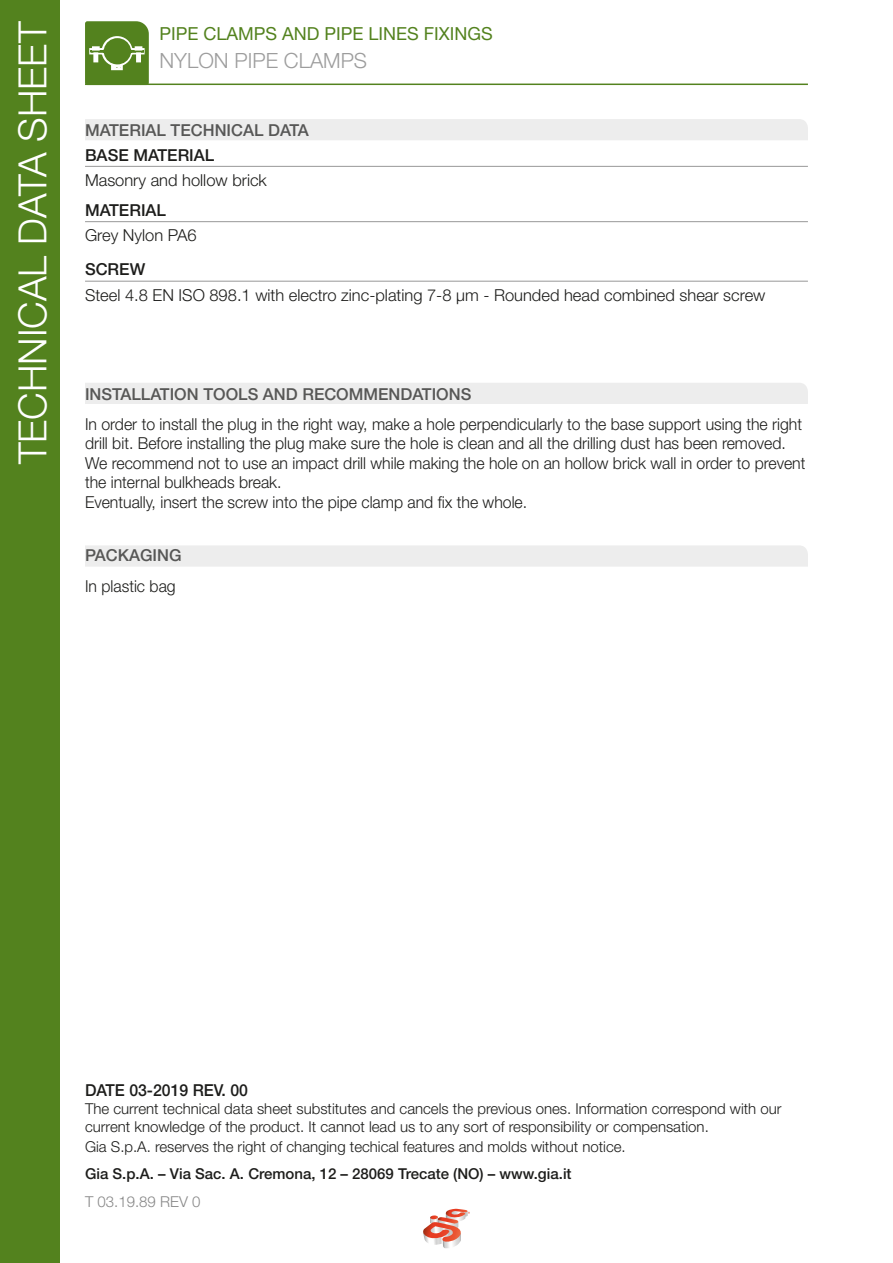
<style>
.page{position:relative;width:893px;height:1263px;background:#fff}
.page>*{position:absolute;margin:0;border:0;box-sizing:border-box;transform-origin:0 0}
.t1{font:300 39px "Helvetica Neue LT Std";color:#fff}
.t2{font:300 21px "Helvetica Neue LT Std";color:#9d9d9d}
.t3{font:18px "Helvetica Neue LT Std";color:#53821e}
.t4{font:300 16.5px "Helvetica Neue LT Std";color:#1d1d1b;scale:.96 1}
.t5{font:300 16.5px "Helvetica Neue LT Std";color:#1d1d1b}
.t6{font:500 16.5px "Helvetica Neue LT Std";color:#575756}
.t7{font:500 16.5px "Helvetica Neue LT Std";color:#1d1d1b}
.t8{font:500 16.5px "Helvetica Neue LT Std";color:#1d1d1b;scale:.96 1}
.t9{font:300 15px/18px "Helvetica Neue LT Std";color:#1d1d1b}
.t10{font:500 15px "Helvetica Neue LT Std";color:#1d1d1b}
.t11{font:300 15px "Helvetica Neue LT Std";color:#878787}
</style>
<div class="page">
<hr style="left:85px;top:84px;width:723px;height:1px;background:#53821e">
<svg style="left:85px;top:21px;width:64px;height:63px;background:#679139"></svg>
<div style="left:0;top:0;width:60px;height:1263px;background:#53821e"></div>
<svg style="left:423px;top:1209px;width:47px;height:39px"></svg>
<div style="left:85px;top:545px;width:723px;height:22px;background:#ededed"></div>
<div style="left:85px;top:383px;width:723px;height:21px;background:#ededed"></div>
<hr style="left:85px;top:166px;width:723px;height:1px;background:#9d9d9d">
<hr style="left:85px;top:221px;width:723px;height:1px;background:#9d9d9d">
<hr style="left:85px;top:281px;width:723px;height:1px;background:#9d9d9d">
<div style="left:85px;top:119px;width:723px;height:21px;background:#ededed"></div>
<h1 class="t1" style="left:9px;top:464px;width:445px;rotate:-90deg">TECHNICAL DATA SHEET</h1>
<p class="t3" style="left:159px;top:23px;width:335px">PIPE CLAMPS AND PIPE LINES FIXINGS</p>
<p class="t2" style="left:159px;top:48px;width:209px">NYLON PIPE CLAMPS</p>
<p class="t6" style="left:85px;top:120px;width:225px">MATERIAL TECHNICAL DATA</p>
<p class="t7" style="left:85px;top:145px;width:131px">BASE MATERIAL</p>
<p class="t5" style="left:85px;top:170px;width:183px">Masonry and hollow brick</p>
<p class="t7" style="left:85px;top:200px;width:83px">MATERIAL</p>
<p class="t5" style="left:85px;top:225px;width:113px">Grey Nylon PA6</p>
<p class="t7" style="left:85px;top:260px;width:62px">SCREW</p>
<p class="t5" style="left:85px;top:285px;width:682px">Steel 4.8 EN ISO 898.1 with electro zinc-plating 7-8 μm - Rounded head combined shear screw</p>
<p class="t6" style="left:85px;top:385px;width:388px">INSTALLATION TOOLS AND RECOMMENDATIONS</p>
<p class="t4" style="left:85px;top:414px;width:748px">In order to install the plug in the right way, make a hole perpendicularly to the base support using the right</p>
<p class="t4" style="left:85px;top:433px;width:732px">drill bit. Before installing the plug make sure the hole is clean and all the drilling dust has been removed.</p>
<p class="t4" style="left:85px;top:453px;width:752px">We recommend not to use an impact drill while making the hole on an hollow brick wall in order to prevent</p>
<p class="t4" style="left:85px;top:472px;width:206px">the internal bulkheads break.</p>
<p class="t4" style="left:85px;top:492px;width:462px">Eventually, insert the screw into the pipe clamp and fix the whole.</p>
<p class="t6" style="left:85px;top:546px;width:98px">PACKAGING</p>
<p class="t4" style="left:85px;top:576px;width:96px">In plastic bag</p>
<p class="t8" style="left:85px;top:1080px;width:171px">DATE 03-2019 REV. 00</p>
<p class="t9" style="left:85px;top:1099px;width:698px">The current technical data sheet substitutes and cancels the previous ones. Information correspond with our current knowledge of the product. It cannot lead us to any sort of responsibility or compensation.</p>
<p class="t9" style="left:85px;top:1137px;width:542px">Gia S.p.A. reserves the right of changing techical features and molds without notice.</p>
<p class="t10" style="left:85px;top:1165px;width:488px">Gia S.p.A. – Via Sac. A. Cremona, 12 – 28069 Trecate (NO) – www.gia.it</p>
<p class="t11" style="left:85px;top:1192px;width:117px">T 03.19.89 REV 0</p>
</div>
